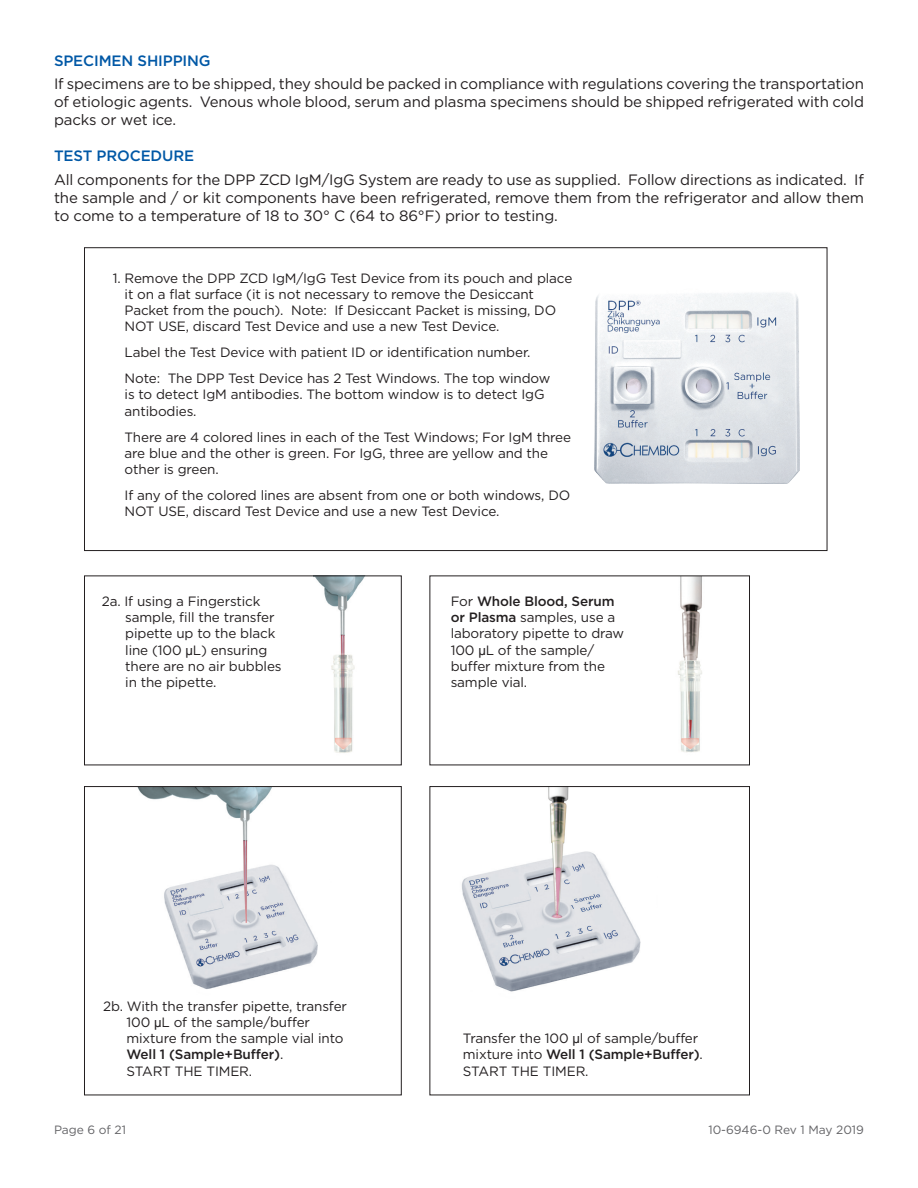
<style>
.page{position:relative;width:918px;height:1188px;background:#fff}
.page>*{position:absolute;margin:0;border:0;box-sizing:border-box;transform-origin:0 0}
.t1{font:15px/18px "Gotham";letter-spacing:-.01em;color:#231f20;text-align:justify}
.t2{font:500 15px "Gotham";letter-spacing:-.01em;color:#0158a6}
.t3{font:13.5px/16.2px "Gotham";letter-spacing:-.01em;color:#231f20}
.t4{font:12px "Gotham";color:#636366}
.s1{font-family:"Calvert"}
.s2{font-weight:500}
</style>
<div class="page">
<img style="left:594px;top:293px;width:205px;height:190px">
<img style="left:678px;top:578px;width:24px;height:175px">
<img style="left:316px;top:578px;width:48px;height:175px">
<img style="left:138px;top:788px;width:180px;height:201px">
<img style="left:461px;top:788px;width:180px;height:204px">
<div style="left:84px;top:786px;width:318px;height:309px;border:1px solid #231f20"></div>
<div style="left:430px;top:786px;width:320px;height:309px;border:1px solid #231f20"></div>
<div style="left:84px;top:576px;width:318px;height:189px;border:1px solid #231f20"></div>
<p class="t2" style="left:54px;top:51px;width:158px">SPECIMEN SHIPPING</p>
<p class="t1" style="left:54px;top:75px;width:812px">If specimens are to be shipped, they should be packed in compliance with regulations covering the transportation of etiologic agents. Venous whole blood, serum and plasma specimens should be shipped refrigerated with cold packs or wet ice.</p>
<p class="t2" style="left:54px;top:146px;width:142px">TEST PROCEDURE</p>
<p class="t1" style="left:54px;top:170px;width:812px">All components for the DPP ZCD IgM/IgG System are ready to use as supplied. Follow directions as indicated. If the sample and / or kit components have been refrigerated, remove them from the refrigerator and allow them to come to a temperature of 18 to 30° C (64 to 86°F) prior to testing.</p>
<p class="t3" style="left:125px;top:270px;width:449px;text-indent:-12px">1. Remove the DPP ZCD IgM/IgG Test Device from its pouch and place it on a flat surface (it is not necessary to remove the Desiccant Packet from the pouch). Note: If Desiccant Packet is missing, DO NOT USE, discard Test Device and use a new Test Device.</p>
<p class="t3" style="left:125px;top:339px;width:427px;line-height:26px">Label the Test Device with patient ID or identification number.<br>Note: The DPP Test Device has 2 Test Windows. The top window</p>
<p class="t3" style="left:125px;top:386px;width:422px">is to detect IgM antibodies. The bottom window is to detect IgG antibodies.</p>
<p class="t3" style="left:125px;top:428px;width:448px">There are 4 colored lines in each of the Test Windows; For IgM three are blue and the other is green. For IgG, three are yellow and the other is green.</p>
<p class="t3" style="left:125px;top:487px;width:447px">If any of the colored lines are absent from one or both windows, DO<br>NOT USE, discard Test Device and use a new Test Device.</p>
<p class="t3" style="left:125px;top:593px;width:158px;text-indent:-23px">2a. If using a Fingerstick sample, fill the transfer pipette up to the black line (100 <span class="s1">µ</span>L) ensuring there are no air bubbles in the pipette.</p>
<p class="t3" style="left:451px;top:593px;width:175px">For <span class="s2">Whole Blood, Serum or Plasma</span> samples, use a laboratory pipette to draw<br>100 <span class="s1">µ</span>L of the sample/ buffer mixture from the sample vial.</p>
<p class="t3" style="left:127px;top:998px;width:222px;text-indent:-23px">2b. With the transfer pipette, transfer<br>100 <span class="s1">µ</span>L of the sample/buffer mixture from the sample vial into<br><span class="s2">Well 1 (Sample+Buffer)</span>.<br>START THE TIMER.</p>
<p class="t3" style="left:463px;top:1030px;width:242px">Transfer the 100 <span class="s1">µ</span>l of sample/buffer mixture into <span class="s2">Well 1 (Sample+Buffer)</span>.<br>START THE TIMER.</p>
<p class="t4" style="left:54px;top:1122px;width:74px">Page 6 of 21</p>
<p class="t4" style="left:708px;top:1122px;width:157px">10-6946-0 Rev 1 May 2019</p>
</div>
